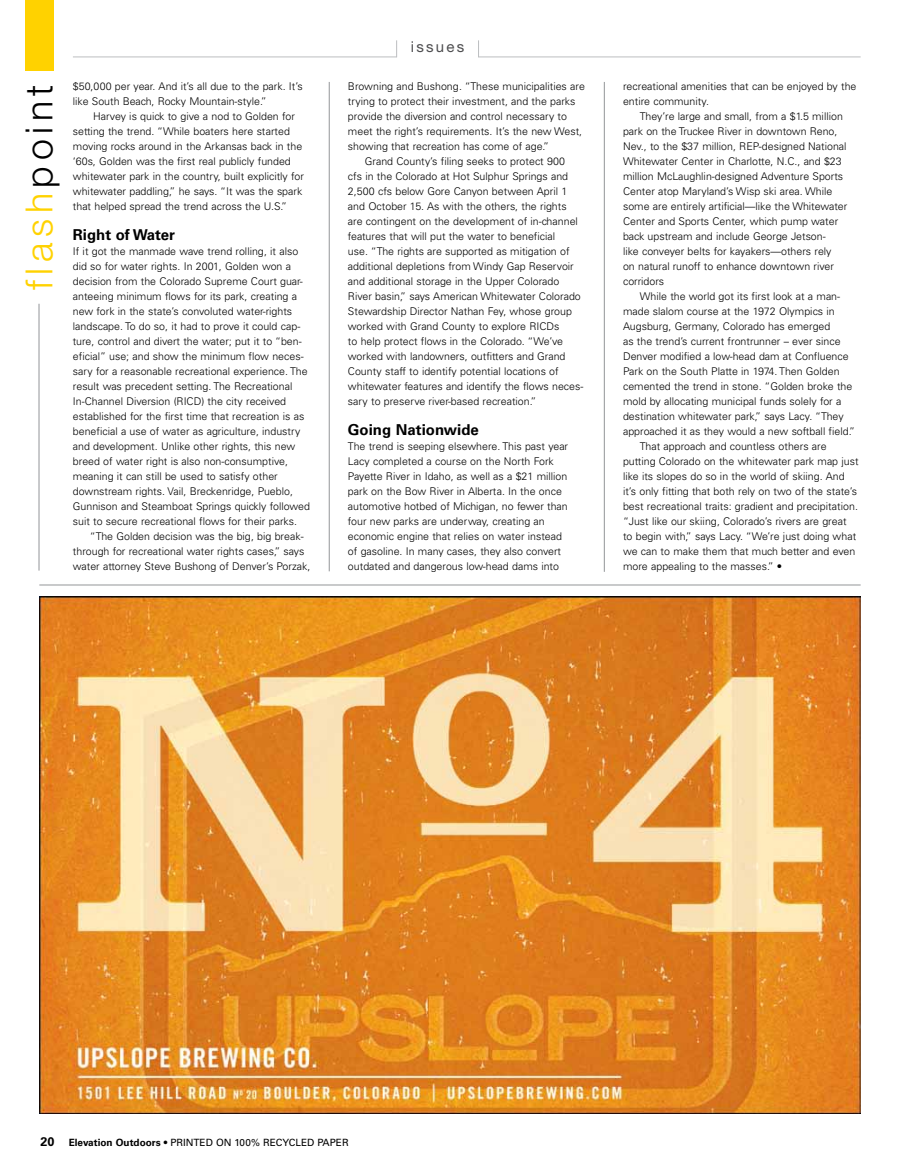
<style>
.page{position:relative;width:900px;height:1170px;background:#fff}
.page>*{position:absolute;margin:0;border:0;box-sizing:border-box;transform-origin:0 0}
.t1{font:300 37.5px "Helvetica Neue LT Std";letter-spacing:.15em;color:#ffd200}
.t2{font:700 15px "Univers LT Std";color:#000}
.t3{font:15px "Helvetica Neue LT Std";letter-spacing:.15em;color:#4d4d4f}
.t4{font:300 10.62px/15px "Univers LT Std";color:#000}
.t5{font:10px "Univers LT Std";color:#000}
.s1{color:#000}
.s2{font-weight:700;font-size:12.5px}
.s3{font-weight:700}
</style>
<div class="page">
<hr style="left:73px;top:57px;width:324px;height:1px;background:#bcbec0">
<svg style="left:396px;top:40px;width:1px;height:17px"></svg>
<hr style="left:478px;top:57px;width:383px;height:1px;background:#bcbec0">
<svg style="left:478px;top:40px;width:1px;height:17px"></svg>
<hr style="left:40px;top:585px;width:820px;height:1px;background:#939598">
<hr style="left:329px;top:82px;width:1px;height:489px;background:#939598">
<hr style="left:604px;top:82px;width:1px;height:490px;background:#939598">
<div style="left:25px;top:0;width:28px;height:71px;background:#ffd200"></div>
<hr style="left:39px;top:304px;width:1px;height:267px;background:#939598">
<img style="left:39px;top:596px;width:822px;height:518px">
<h1 class="t1" style="left:16px;top:290px;width:207px;rotate:-90deg">flash<span class="s1">point</span></h1>
<p class="t4" style="left:73px;top:78px;width:231px">$50,000 per year. And it’s all due to the park. It’s like South Beach, Rocky Mountain-style.”</p>
<p class="t4" style="left:73px;top:108px;width:233px;text-indent:20px">Harvey is quick to give a nod to Golden for setting the trend. “While boaters here started moving rocks around in the Arkansas back in the ‘60s, Golden was the first real publicly funded whitewater park in the country, built explicitly for whitewater paddling,” he says. “It was the spark that helped spread the trend across the U .S.”</p>
<h2 class="t2" style="left:73px;top:226px;width:104px">Right of Water</h2>
<p class="t4" style="left:73px;top:243px;width:239px">If it got the manmade wave trend rolling, it also did so for water rights. In 2001, Golden won a decision from the Colorado Supreme Court guar&shy;anteeing minimum flows for its park, creating a new fork in the state’s convoluted water-rights landscape. To do so, it had to prove it could cap&shy;ture, control and divert the water; put it to “ben&shy;eficial” use; and show the minimum flow neces&shy;sary for a reasonable recreational experience. The result was precedent setting. The Recreational In-Channel Diversion (RICD) the city received established for the first time that recreation is as beneficial a use of water as agriculture, industry and development. U nlike other rights, this new breed of water right is also non-consumptive, meaning it can still be used to satisfy other downstream rights. Vail, Breckenridge, Pueblo, Gunnison and Steamboat Springs quickly followed suit to secure recreational flows for their parks.</p>
<p class="t4" style="left:73px;top:528px;width:239px;text-indent:17px">“The Golden decision was the big, big break&shy;through for recreational water rights cases,” says water attorney Steve Bushong of Denver’s Porzak,</p>
<h2 class="t3" style="left:411px;top:38px;width:55px">issues</h2>
<p class="t4" style="left:348px;top:78px;width:238px">Browning and Bushong. “These municipalities are</p>
<p class="t4" style="left:348px;top:93px;width:229px">trying to protect their investment, and the parks</p>
<p class="t4" style="left:348px;top:108px;width:221px">provide the diversion and control necessary to</p>
<p class="t4" style="left:348px;top:123px;width:236px">meet the right’s requirements. It’s the new West,</p>
<p class="t4" style="left:348px;top:138px;width:203px">showing that recreation has come of age.”</p>
<p class="t4" style="left:365px;top:153px;width:202px">Grand County’s filing seeks to protect 900</p>
<p class="t4" style="left:348px;top:168px;width:222px">cfs in the Colorado at Hot Sulphur Springs and</p>
<p class="t4" style="left:348px;top:183px;width:221px">2,500 cfs below Gore Canyon between April 1</p>
<p class="t4" style="left:348px;top:198px;width:220px">and October 15. As with the others, the rights</p>
<p class="t4" style="left:348px;top:213px;width:231px">are contingent on the development of in-channel</p>
<p class="t4" style="left:348px;top:228px;width:209px">features that will put the water to beneficial</p>
<p class="t4" style="left:348px;top:243px;width:223px">use. “The rights are supported as mitigation of</p>
<p class="t4" style="left:348px;top:258px;width:227px">additional depletions from Windy Gap Reservoir</p>
<p class="t4" style="left:348px;top:273px;width:213px">and additional storage in the U pper Colorado</p>
<p class="t4" style="left:348px;top:288px;width:234px">River basin,” says American Whitewater Colorado</p>
<p class="t4" style="left:348px;top:303px;width:225px">Stewardship Director Nathan Fey, whose group</p>
<p class="t4" style="left:348px;top:318px;width:213px">worked with Grand County to explore RICDs</p>
<p class="t4" style="left:348px;top:333px;width:217px">to help protect flows in the Colorado. “We’ve</p>
<p class="t4" style="left:348px;top:348px;width:219px">worked with landowners, outfitters and Grand</p>
<p class="t4" style="left:348px;top:363px;width:212px">County staff to identify potential locations of</p>
<p class="t4" style="left:348px;top:378px;width:237px">whitewater features and identify the flows neces-</p>
<p class="t4" style="left:348px;top:393px;width:190px">sary to preserve river-based recreation.”</p>
<h2 class="t2" style="left:348px;top:421px;width:132px">Going Nationwide</h2>
<p class="t4" style="left:348px;top:438px;width:222px">The trend is seeping elsewhere. This past year Lacy completed a course on the North Fork Payette River in Idaho, as well as a $21 million park on the Bow River in Alberta. In the once automotive hotbed of Michigan, no fewer than four new parks are underway, creating an economic engine that relies on water instead of gasoline. In many cases, they also convert outdated and dangerous low-head dams into</p>
<p class="t4" style="left:623px;top:78px;width:235px">recreational amenities that can be enjoyed by the entire community.</p>
<p class="t4" style="left:623px;top:108px;width:226px;text-indent:17px">They’re large and small, from a $1.5 million park on the Truckee River in downtown Reno, Nev., to the $37 million, REP-designed National Whitewater Center in Charlotte, N.C., and $23 million McLaughlin-designed Adventure Sports Center atop Maryland’s Wisp ski area. While some are entirely artificial—like the Whitewater Center and Sports Center, which pump water back upstream and include George Jetson-<br>like conveyer belts for kayakers—others rely<br>on natural runoff to enhance downtown river corridors</p>
<p class="t4" style="left:640px;top:288px;width:202px">While the world got its first look at a man-</p>
<p class="t4" style="left:623px;top:303px;width:213px">made slalom course at the 1972 Olympics in</p>
<p class="t4" style="left:623px;top:318px;width:209px">Augsburg, Germany, Colorado has emerged</p>
<p class="t4" style="left:623px;top:333px;width:219px">as the trend’s current frontrunner – ever since</p>
<p class="t4" style="left:623px;top:348px;width:227px">Denver modified a low-head dam at Confluence</p>
<p class="t4" style="left:623px;top:363px;width:218px">Park on the South Platte in 1974. Then Golden</p>
<p class="t4" style="left:623px;top:378px;width:231px">cemented the trend in stone. “Golden broke the</p>
<p class="t4" style="left:623px;top:393px;width:220px">mold by allocating municipal funds solely for a</p>
<p class="t4" style="left:623px;top:408px;width:222px">destination whitewater park,” says Lacy. “They</p>
<p class="t4" style="left:623px;top:423px;width:234px">approached it as they would a new softball field.”</p>
<p class="t4" style="left:640px;top:438px;width:188px">That approach and countless others are</p>
<p class="t4" style="left:623px;top:453px;width:237px">putting Colorado on the whitewater park map just</p>
<p class="t4" style="left:623px;top:468px;width:223px">like its slopes do so in the world of skiing. And</p>
<p class="t4" style="left:623px;top:483px;width:236px">it’s only fitting that both rely on two of the state’s</p>
<p class="t4" style="left:623px;top:498px;width:236px">best recreational traits: gradient and precipitation.</p>
<p class="t4" style="left:623px;top:513px;width:225px">“Just like our skiing, Colorado’s rivers are great</p>
<p class="t4" style="left:623px;top:528px;width:235px">to begin with,” says Lacy. “We’re just doing what</p>
<p class="t4" style="left:623px;top:543px;width:234px">we can to make them that much better and even</p>
<p class="t4" style="left:623px;top:558px;width:161px">more appealing to the masses.” •</p>
<p class="t5" style="left:41px;top:1136px;width:297px"><span class="s2">20</span> <span class="s3">Elevation Outdoors</span> • PRI NTED ON 100% RECYCLE D PAPER</p>
</div>
